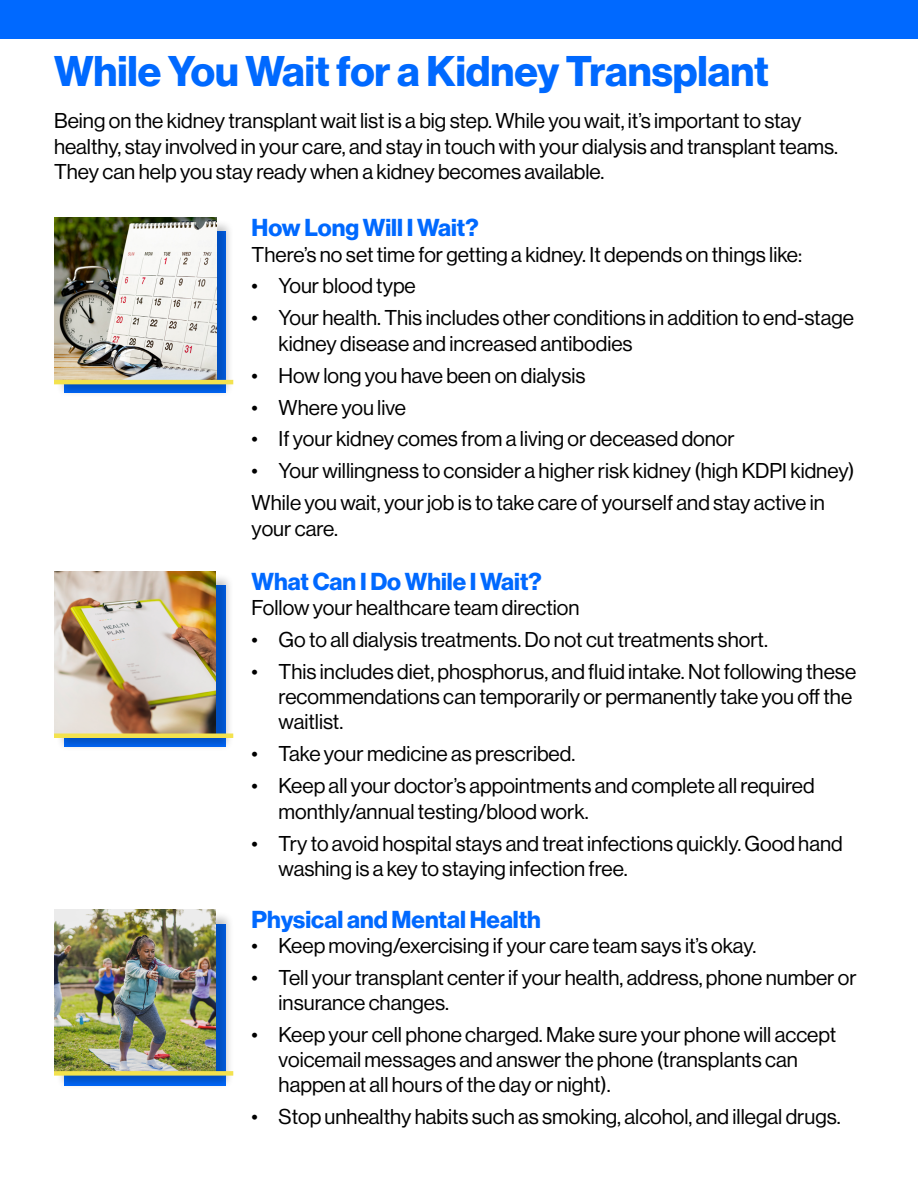
<style>
.page{position:relative;width:918px;height:1188px;background:#fff}
.page>*{position:absolute;margin:0;border:0;box-sizing:border-box;transform-origin:0 0}
.t1{font:42px "N Haas Grotesk DS Pro 75 Bd";color:#0069ff}
.t2{font:24px "N Haas Grotesk DS Pro 75 Bd";color:#0069ff}
.t3{font:21px/25.2px "N Haas Grotesk DS Pro 55 Rg";color:#000}
</style>
<div class="page">
<div style="left:0;top:0;width:918px;height:39px;background:#0069ff"></div>
<div style="left:56px;top:219px;width:177px;height:179px;background:#000;opacity:.25"></div>
<img style="left:54px;top:218px;width:162px;height:162px">
<div style="left:56px;top:573px;width:177px;height:178px;background:#000;opacity:.25"></div>
<img style="left:54px;top:572px;width:162px;height:162px">
<div style="left:55px;top:911px;width:179px;height:178px;background:#000;opacity:.25"></div>
<img style="left:54px;top:909px;width:162px;height:162px">
<div style="left:54px;top:1071px;width:179px;height:5px;background:#f3e24e"></div>
<hr style="left:54px;top:734px;width:179px;height:4px;background:#f3e24e">
<hr style="left:54px;top:380px;width:179px;height:4px;background:#f3e24e">
<h1 class="t1" style="left:54px;top:47px;width:716px">While You Wait for a Kidney Transplant</h1>
<p class="t3" style="left:54px;top:109px;width:786px">Being on the kidney transplant wait list is a big step. While you wait, it’s important to stay healthy, stay involved in your care, and stay in touch with your dialysis and transplant teams.<br>They can help you stay ready when a kidney becomes available.</p>
<h2 class="t2" style="left:252px;top:214px;width:229px">How Long Will I Wait?</h2>
<p class="t3" style="left:252px;top:242px;width:552px">There’s no set time for getting a kidney. It depends on things like:</p>
<p class="t3" style="left:252px;top:274px;width:166px">• Your blood type</p>
<p class="t3" style="left:279px;top:306px;width:577px;text-indent:-27px">• Your health. This includes other conditions in addition to end-stage kidney disease and increased antibodies</p>
<p class="t3" style="left:252px;top:363px;width:335px">• How long you have been on dialysis</p>
<p class="t3" style="left:252px;top:395px;width:156px">• Where you live</p>
<p class="t3" style="left:252px;top:427px;width:485px">• If your kidney comes from a living or deceased donor</p>
<p class="t3" style="left:252px;top:459px;width:604px">• Your willingness to consider a higher risk kidney (high KDPI kidney)</p>
<p class="t3" style="left:252px;top:491px;width:575px">While you wait, your job is to take care of yourself and stay active in your care.</p>
<h2 class="t2" style="left:252px;top:568px;width:292px">What Can I Do While I Wait?</h2>
<p class="t3" style="left:252px;top:595px;width:329px">Follow your healthcare team direction</p>
<p class="t3" style="left:252px;top:627px;width:518px">• Go to all dialysis treatments. Do not cut treatments short.</p>
<p class="t3" style="left:279px;top:659px;width:579px;text-indent:-27px">• This includes diet, phosphorus, and fluid intake. Not following these recommendations can temporarily or permanently take you off the waitlist.</p>
<p class="t3" style="left:252px;top:742px;width:325px">• Take your medicine as prescribed.</p>
<p class="t3" style="left:279px;top:774px;width:538px;text-indent:-27px">• Keep all your doctor’s appointments and complete all required monthly/annual testing/blood work.</p>
<p class="t3" style="left:279px;top:831px;width:566px;text-indent:-27px">• Try to avoid hospital stays and treat infections quickly. Good hand washing is a key to staying infection free.</p>
<h2 class="t2" style="left:252px;top:905px;width:291px">Physical and Mental Health</h2>
<p class="t3" style="left:252px;top:933px;width:506px">• Keep moving/exercising if your care team says it’s okay.</p>
<p class="t3" style="left:279px;top:965px;width:579px;text-indent:-27px">• Tell your transplant center if your health, address, phone number or insurance changes.</p>
<p class="t3" style="left:279px;top:1022px;width:559px;text-indent:-27px">• Keep your cell phone charged. Make sure your phone will accept voicemail messages and answer the phone (transplants can happen at all hours of the day or night).</p>
<p class="t3" style="left:252px;top:1104px;width:591px">• Stop unhealthy habits such as smoking, alcohol, and illegal drugs.</p>
</div>
